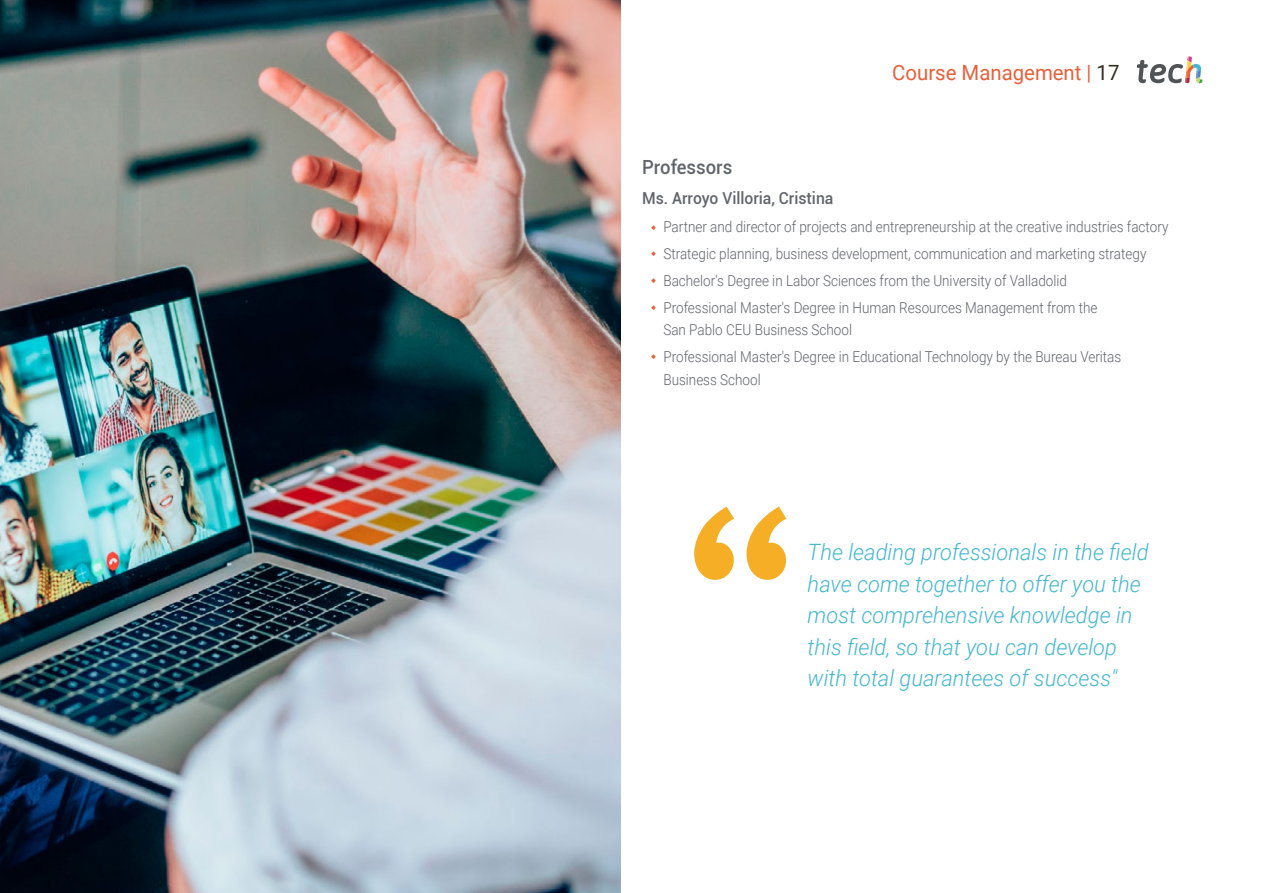
<style>
.page{position:relative;width:1263px;height:893px;background:#fff}
.page>*{position:absolute;margin:0;border:0;box-sizing:border-box;transform-origin:0 0}
.t1{font:italic 300 22.5px/31.5px "Roboto";color:#43b7cf}
.t2{font:21px "Roboto";color:#e7603a}
.t3{font:500 19.5px "Roboto";color:#61646a;scale:.95 1}
.t4{font:500 16.5px "Roboto";color:#61646a;scale:.95 1}
.t5{font:300 15px/26.7px "Roboto";color:#61646a;scale:.9 1}
.s1{color:#312e20}
</style>
<div class="page">
<img style="left:0;top:0;width:621px;height:893px">
<svg style="left:1137px;top:57px;width:65px;height:27px"></svg>
<svg style="left:694px;top:507px;width:92px;height:73px"></svg>
<h2 class="t2" style="left:892px;top:57px;width:229px">Course Management | <span class="s1">17</span></h2>
<h3 class="t3" style="left:642px;top:154px;width:97px">Professors</h3>
<p class="t4" style="left:642px;top:186px;width:203px">Ms. Arroyo Villoria, Cristina</p>
<p class="t5" style="left:663px;top:213px;width:563px">Partner and director of projects and entrepreneurship at the creative industries factory Strategic planning, business development, communication and marketing strategy Bachelor's Degree in Labor Sciences from the University of Valladolid<br>Professional Master's Degree in Human Resources Management from the</p>
<p class="t5" style="left:663px;top:316px;width:510px">San Pablo CEU Business School<br>Professional Master's Degree in Educational Technology by the Bureau Veritas</p>
<p class="t5" style="left:663px;top:365px;width:110px">Business School</p>
<h1 class="t1" style="left:808px;top:536px;width:342px">The leading professionals in the field have come together to offer you the most comprehensive knowledge in this field, so that you can develop with total guarantees of success"</h1>
</div>
